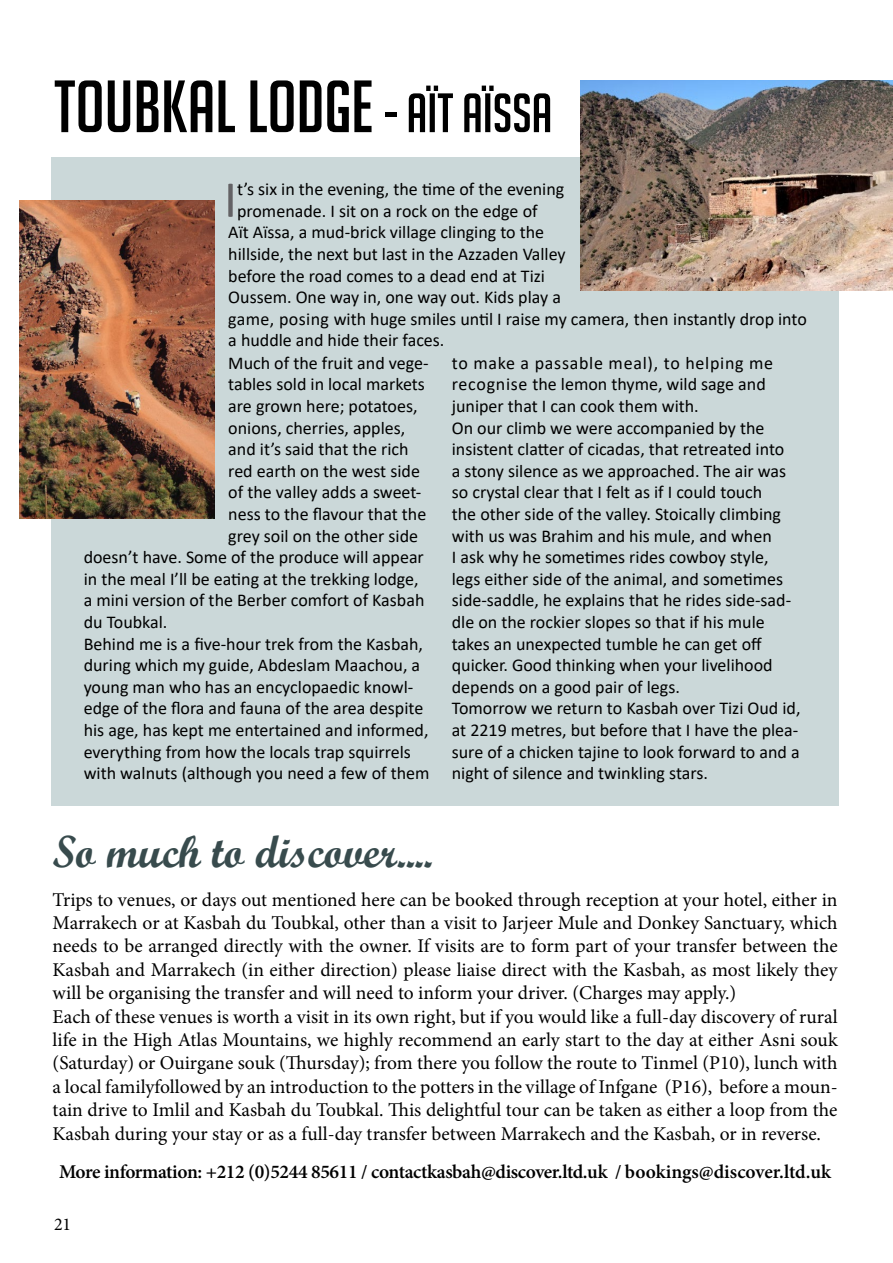
<style>
.page{position:relative;width:893px;height:1263px;background:#fff}
.page>*{position:absolute;margin:0;border:0;box-sizing:border-box;transform-origin:0 0}
.t1{font:72px "Big Noodle Titling";color:#000}
.t2{font:52.05px "Calibri";color:#636265}
.t3{font:45px "Script MT Bold";color:#384b4d}
.t4{font:19.5px/23.4px "Minion Pro";color:#000}
.t5{font:600 19.5px "Minion Pro";letter-spacing:-.02em;color:#000}
.t6{font:18px/21.6px "Calibri";color:#000}
.t7{font:18px "Minion Pro";color:#000}
.s1{font-size:54px}
</style>
<div class="page">
<div style="left:51px;top:157px;width:788px;height:648px;background:#cbd8d9"></div>
<img style="left:580px;top:80px;width:313px;height:211px">
<img style="left:20px;top:200px;width:195px;height:318px">
<h1 class="t1" style="left:54px;top:68px;width:500px">TOUBKAL LODGE <span class="s1">- AÏT AÏSSA</span></h1>
<h2 class="t2" style="left:224px;top:163px;width:15px">I</h2>
<p class="t6" style="left:237px;top:178px;width:329px">t’s six in the evening, the time of the evening</p>
<p class="t6" style="left:237px;top:199px;width:302px">promenade. I sit on a rock on the edge of</p>
<p class="t6" style="left:228px;top:221px;width:317px">Aït Aïssa, a mud-brick village clinging to the</p>
<p class="t6" style="left:228px;top:243px;width:339px">hillside, the next but last in the Azzaden Valley</p>
<p class="t6" style="left:228px;top:264px;width:318px">before the road comes to a dead end at Tizi</p>
<p class="t6" style="left:228px;top:286px;width:334px">Oussem. One way in, one way out. Kids play a</p>
<p class="t6" style="left:228px;top:307px;width:580px">game, posing with huge smiles until I raise my camera, then instantly drop into</p>
<p class="t6" style="left:228px;top:329px;width:218px">a huddle and hide their faces.</p>
<p class="t6" style="left:228px;top:352px;width:202px">Much of the fruit and vege-</p>
<p class="t6" style="left:228px;top:373px;width:198px">tables sold in local markets</p>
<p class="t6" style="left:228px;top:395px;width:191px">are grown here; potatoes,</p>
<p class="t6" style="left:228px;top:416px;width:179px">onions, cherries, apples,</p>
<p class="t6" style="left:228px;top:438px;width:182px">and it’s said that the rich</p>
<p class="t6" style="left:228px;top:460px;width:193px">red earth on the west side</p>
<p class="t6" style="left:228px;top:481px;width:195px">of the valley adds a sweet-</p>
<p class="t6" style="left:228px;top:503px;width:200px">ness to the flavour that the</p>
<p class="t6" style="left:228px;top:524px;width:191px">grey soil on the other side</p>
<p class="t6" style="left:84px;top:546px;width:342px">doesn’t have. Some of the produce will appear</p>
<p class="t6" style="left:84px;top:568px;width:337px">in the meal I’ll be eating at the trekking lodge,</p>
<p class="t6" style="left:84px;top:589px;width:342px">a mini version of the Berber comfort of Kasbah</p>
<p class="t6" style="left:84px;top:611px;width:85px">du Toubkal.</p>
<p class="t6" style="left:84px;top:632px;width:341px">Behind me is a five-hour trek from the Kasbah,</p>
<p class="t6" style="left:84px;top:654px;width:338px">during which my guide, Abdeslam Maachou, a</p>
<p class="t6" style="left:84px;top:676px;width:331px">young man who has an encyclopaedic knowl-</p>
<p class="t6" style="left:84px;top:697px;width:341px">edge of the flora and fauna of the area despite</p>
<p class="t6" style="left:84px;top:719px;width:346px">his age, has kept me entertained and informed,</p>
<p class="t6" style="left:84px;top:740px;width:329px">everything from how the locals trap squirrels</p>
<p class="t6" style="left:84px;top:762px;width:347px">with walnuts (although you need a few of them</p>
<p class="t6" style="left:452px;top:352px;width:350px">to make a passable meal), to helping me recognise the lemon thyme, wild sage and juniper that I can cook them with.<br>On our climb we were accompanied by the insistent clatter of cicadas, that retreated into<br>a stony silence as we approached. The air was so crystal clear that I felt as if I could touch<br>the other side of the valley. Stoically climbing with us was Brahim and his mule, and when<br>I ask why he sometimes rides cowboy style, legs either side of the animal, and sometimes side-saddle, he explains that he rides side-sad&shy;dle on the rockier slopes so that if his mule takes an unexpected tumble he can get off quicker. Good thinking when your livelihood depends on a good pair of legs.<br>Tomorrow we return to Kasbah over Tizi Oud id, at 2219 metres, but before that I have the plea&shy;sure of a chicken tajine to look forward to and a night of silence and twinkling stars.</p>
<h3 class="t3" style="left:53px;top:824px;width:381px">So much to discover....</h3>
<p class="t4" style="left:53px;top:888px;width:787px">Trips to venues, or days out mentioned here can be booked through reception at your hotel, either in Marrakech or at Kasbah du Toubkal, other than a visit to Jarjeer Mule and Donkey Sanctuary, which needs to be arranged directly with the owner. If visits are to form part of your transfer between the Kasbah and Marrakech (in either direction) please liaise direct with the Kasbah, as most likely they will be organising the transfer and will need to inform your driver. (Charges may apply.)<br>Each of these venues is worth a visit in its own right, but if you would like a full-day discovery of rural life in the High Atlas Mountains, we highly recommend an early start to the day at either Asni souk (Saturday) or Ouirgane souk (Thursday); from there you follow the route to Tinmel (P10), lunch with a local familyfollowed by an introduction to the potters in the village of Infgane (P16), before a moun&shy;tain drive to Imlil and Kasbah du Toubkal. This delightful tour can be taken as either a loop from the Kasbah during your stay or as a full-day transfer between Marrakech and the Kasbah, or in reverse.</p>
<p class="t5" style="left:59px;top:1158px;width:774px">More information: +212 (0)5244 85611 / contactkasbah@discover.ltd.uk / bookings@discover.ltd.uk</p>
<p class="t7" style="left:54px;top:1212px;width:19px">21</p>
</div>
